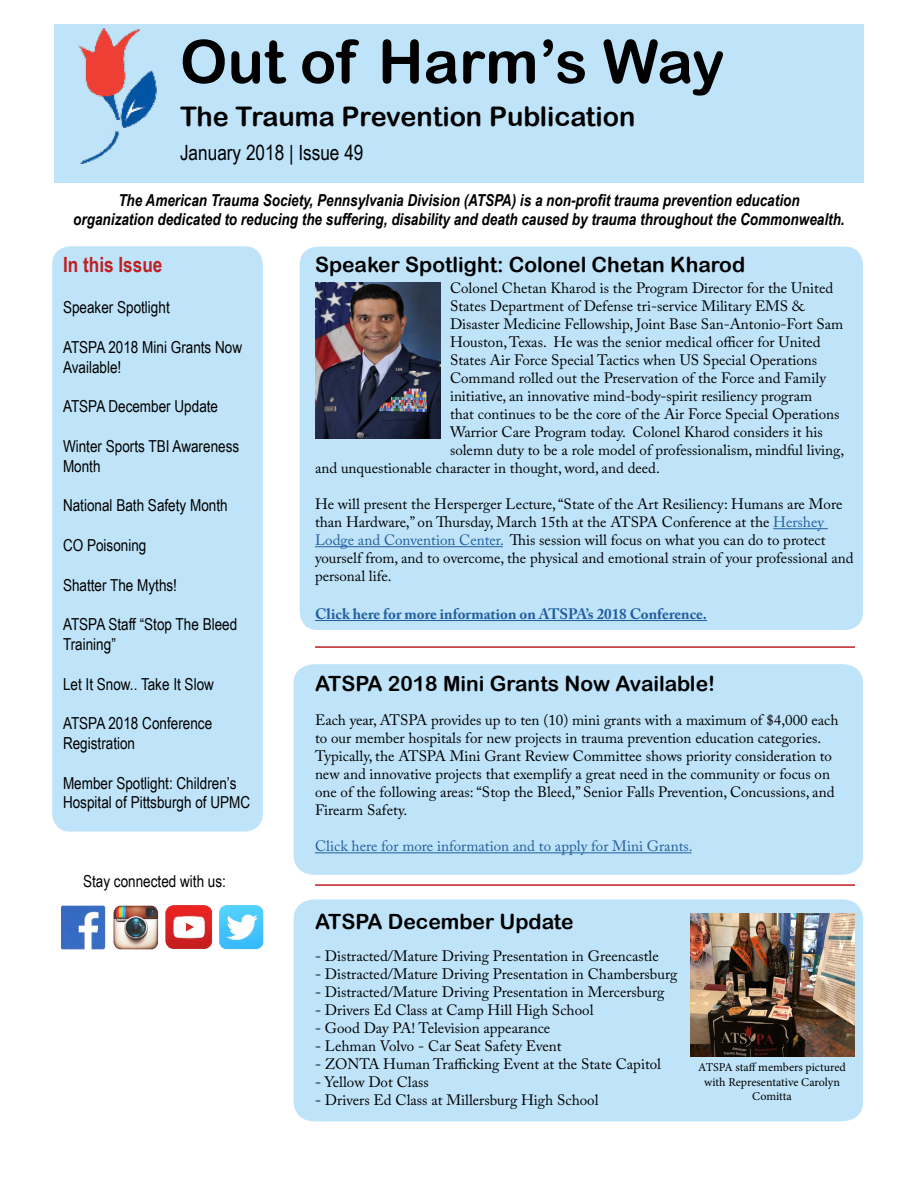
<style>
.page{position:relative;width:918px;height:1188px;background:#fff}
.page>*{position:absolute;margin:0;border:0;box-sizing:border-box;transform-origin:0 0}
.t1{font:60px "Arial Rounded MT Bold";color:#000}
.t2{font:27px "Arial Rounded MT Bold";color:#000}
.t3{font:21px "Arial Rounded MT Bold";color:#000}
.t4{font:21px "Arial Narrow";color:#000}
.t5{font:700 21px "Arial Narrow";color:#bd2025}
.t6{font:16.5px/19.8px "Arial Narrow";color:#000}
.t7{font:italic 700 16.5px/19.8px "Arial Narrow";color:#000;text-align:center}
.t8{font:15px/18px "Adobe Caslon Pro";color:#000}
.t9{font:700 15px "Adobe Caslon Pro";color:#215e9e}
.t10{font:15px "Adobe Caslon Pro";color:#215e9e}
.t11{font:12px/14.4px "Minion Pro";letter-spacing:-.005em;color:#000;text-align:center}
.s1{color:#215e9e}
</style>
<div class="page">
<div style="left:54px;top:24px;width:810px;height:158px;background:#bfe4f9"></div>
<div style="left:52px;top:246px;width:211px;height:586px;background:#bfe4f9;border-radius:18px"></div>
<div style="left:300px;top:247px;width:563px;height:383px;background:#bfe4f9;border-radius:18px"></div>
<img style="left:78px;top:28px;width:79px;height:135px">
<hr style="left:773px;top:528px;width:55px;height:1px;background:#215e9e">
<hr style="left:315px;top:546px;width:188px;height:1px;background:#215e9e">
<hr style="left:315px;top:620px;width:392px;height:1px;background:#215e9e">
<img style="left:61px;top:905px;width:203px;height:45px">
<div style="left:293px;top:664px;width:570px;height:211px;background:#bfe4f9"></div>
<hr style="left:315px;top:852px;width:377px;height:1px;background:#215e9e">
<div style="left:293px;top:899px;width:570px;height:223px;background:#bfe4f9"></div>
<img style="left:315px;top:282px;width:126px;height:156px">
<hr style="left:315px;top:646px;width:540px;height:2px;background:#bd2025">
<hr style="left:315px;top:884px;width:540px;height:2px;background:#bd2025">
<img style="left:690px;top:914px;width:164px;height:143px">
<h1 class="t1" style="left:180px;top:26px;width:546px">Out of Harm’s Way</h1>
<h2 class="t2" style="left:180px;top:101px;width:457px">The Trauma Prevention Publication</h2>
<h3 class="t4" style="left:180px;top:137px;width:185px">January 2018 | Issue 49</h3>
<p class="t7" style="left:73px;top:189px;width:773px">The American Trauma Society, Pennsylvania Division (ATSPA) is a non-profit trauma prevention education<br>organization dedicated to reducing the suffering, disability and death caused by trauma throughout the Commonwealth.</p>
<h3 class="t5" style="left:63px;top:249px;width:101px">In this Issue</h3>
<p class="t6" style="left:63px;top:297px;width:108px">Speaker Spotlight</p>
<p class="t6" style="left:63px;top:337px;width:181px">ATSPA 2018 Mini Grants Now<br>Available!</p>
<p class="t6" style="left:63px;top:396px;width:157px">ATSPA December Update</p>
<p class="t6" style="left:63px;top:436px;width:178px">Winter Sports TBI Awareness<br>Month</p>
<p class="t6" style="left:63px;top:495px;width:166px">National Bath Safety Month</p>
<p class="t6" style="left:63px;top:535px;width:85px">CO Poisoning</p>
<p class="t6" style="left:63px;top:574px;width:116px">Shatter The Myths!</p>
<p class="t6" style="left:63px;top:614px;width:176px">ATSPA Staff “Stop The Bleed<br>Training”</p>
<p class="t6" style="left:63px;top:673px;width:152px">Let It Snow.. Take It Slow</p>
<p class="t6" style="left:63px;top:713px;width:151px">ATSPA 2018 Conference<br>Registration</p>
<p class="t6" style="left:63px;top:772px;width:189px">Member Spotlight: Children’s<br>Hospital of Pittsburgh of UPMC</p>
<p class="t6" style="left:83px;top:870px;width:144px">Stay connected with us:</p>
<h3 class="t3" style="left:315px;top:252px;width:432px">Speaker Spotlight: Colonel Chetan Kharod</h3>
<p class="t8" style="left:450px;top:279px;width:385px">Colonel Chetan Kharod is the Program Director for the United</p>
<p class="t8" style="left:450px;top:297px;width:356px">States Department of Defense tri-service Military EMS &amp;</p>
<p class="t8" style="left:450px;top:315px;width:395px">Disaster Medicine Fellowship, Joint Base San-Antonio-Fort Sam</p>
<p class="t8" style="left:450px;top:333px;width:372px">Houston, Texas. He was the senior medical officer for United</p>
<p class="t8" style="left:450px;top:351px;width:369px">States Air Force Special Tactics when US Special Operations</p>
<p class="t8" style="left:450px;top:369px;width:377px">Command rolled out the Preservation of the Force and Family</p>
<p class="t8" style="left:450px;top:387px;width:364px">initiative, an innovative mind-body-spirit resiliency program</p>
<p class="t8" style="left:450px;top:405px;width:391px">that continues to be the core of the Air Force Special Operations</p>
<p class="t8" style="left:450px;top:423px;width:374px">Warrior Care Program today. Colonel Kharod considers it his</p>
<p class="t8" style="left:450px;top:441px;width:396px">solemn duty to be a role model of professionalism, mindful living,</p>
<p class="t8" style="left:315px;top:459px;width:346px">and unquestionable character in thought, word, and deed.</p>
<p class="t8" style="left:315px;top:495px;width:540px">He will present the Hersperger Lecture, “State of the Art Resiliency: Humans are More than Hardware,” on Thursday, March 15th at the ATSPA Conference at the <span class="s1">Hershey Lodge and Convention Center.</span> This session will focus on what you can do to protect yourself from, and to overcome, the physical and emotional strain of your professional and personal life.</p>
<p class="t9" style="left:315px;top:605px;width:394px">Click here for more information on ATSPA’s 2018 Conference.</p>
<h3 class="t3" style="left:315px;top:671px;width:402px">ATSPA 2018 Mini Grants Now Available!</h3>
<p class="t8" style="left:315px;top:711px;width:525px">Each year, ATSPA provides up to ten (10) mini grants with a maximum of $4,000 each to our member hospitals for new projects in trauma prevention education categories.<br>Typically, the ATSPA Mini Grant Review Committee shows priority consideration to new and innovative projects that exemplify a great need in the community or focus on one of the following areas: “Stop the Bleed,” Senior Falls Prevention, Concussions, and Firearm Safety.</p>
<p class="t10" style="left:315px;top:837px;width:379px">Click here for more information and to apply for Mini Grants.</p>
<h3 class="t3" style="left:315px;top:909px;width:260px">ATSPA December Update</h3>
<p class="t8" style="left:315px;top:946px;width:345px">- Distracted/Mature Driving Presentation in Greencastle</p>
<p class="t8" style="left:315px;top:964px;width:364px">- Distracted/Mature Driving Presentation in Chambersburg</p>
<p class="t8" style="left:315px;top:982px;width:351px">- Distracted/Mature Driving Presentation in Mercersburg</p>
<p class="t8" style="left:315px;top:1000px;width:280px">- Drivers Ed Class at Camp Hill High School</p>
<p class="t8" style="left:315px;top:1018px;width:237px">- Good Day PA! Television appearance</p>
<p class="t8" style="left:315px;top:1036px;width:248px">- Lehman Volvo - Car Seat Safety Event</p>
<p class="t8" style="left:315px;top:1054px;width:348px">- ZONTA Human Trafficking Event at the State Capitol</p>
<p class="t8" style="left:315px;top:1072px;width:115px">- Yellow Dot Class</p>
<p class="t8" style="left:315px;top:1090px;width:285px">- Drivers Ed Class at Millersburg High School</p>
<p class="t11" style="left:698px;top:1061px;width:149px">ATSPA staff members pictured with Representative Carolyn<br>Comitta</p>
</div>
